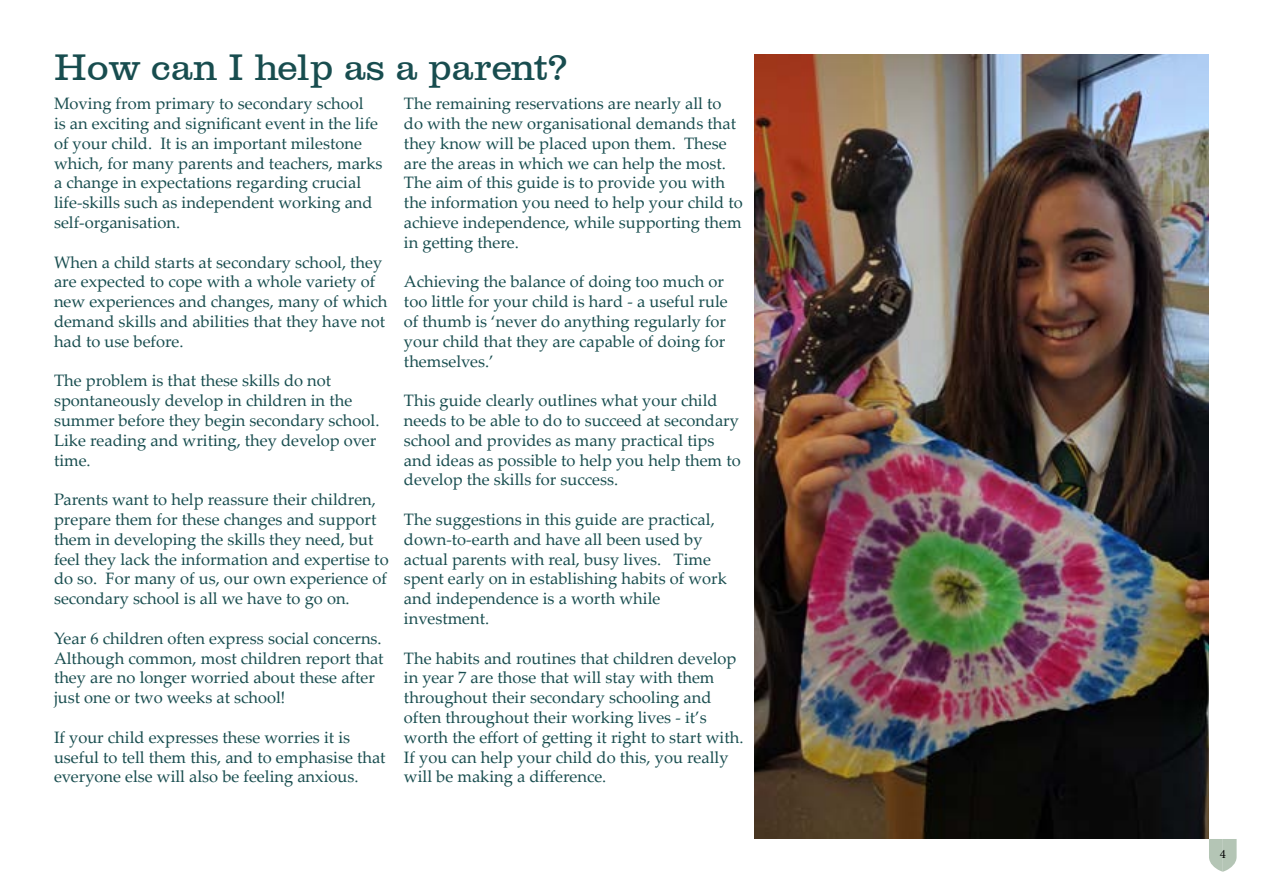
<style>
.page{position:relative;width:1263px;height:893px;background:#fff}
.page>*{position:absolute;margin:0;border:0;box-sizing:border-box;transform-origin:0 0}
.t1{font:38.1px "Canadian";color:#184d4f}
.t2{font:16.5px/19.8px "Palatino Linotype";color:#184d4f}
.t3{font:12.75px "Minion Pro";color:#000}
</style>
<div class="page">
<svg style="left:1209px;top:839px;width:27px;height:33px"></svg>
<img style="left:755px;top:54px;width:454px;height:785px">
<h1 class="t1" style="left:54px;top:44px;width:516px">How can I help as a parent?</h1>
<p class="t2" style="left:54px;top:93px;width:330px">Moving from primary to secondary school<br>is an exciting and significant event in the life of your child. It is an important milestone which, for many parents and teachers, marks a change in expectations regarding crucial life-skills such as independent working and self-organisation.</p>
<p class="t2" style="left:54px;top:251px;width:335px">When a child starts at secondary school, they are expected to cope with a whole variety of new experiences and changes, many of which demand skills and abilities that they have not had to use before.</p>
<p class="t2" style="left:54px;top:370px;width:327px">The problem is that these skills do not spontaneously develop in children in the summer before they begin secondary school.<br>Like reading and writing, they develop over time.</p>
<p class="t2" style="left:54px;top:489px;width:336px">Parents want to help reassure their children, prepare them for these changes and support them in developing the skills they need, but feel they lack the information and expertise to do so. For many of us, our own experience of secondary school is all we have to go on.</p>
<p class="t2" style="left:54px;top:628px;width:331px">Year 6 children often express social concerns.<br>Although common, most children report that they are no longer worried about these after just one or two weeks at school!</p>
<p class="t2" style="left:54px;top:727px;width:333px">If your child expresses these worries it is useful to tell them this, and to emphasise that everyone else will also be feeling anxious.</p>
<p class="t2" style="left:404px;top:93px;width:340px">The remaining reservations are nearly all to do with the new organisational demands that they know will be placed upon them. These are the areas in which we can help the most.<br>The aim of this guide is to provide you with the information you need to help your child to achieve independence, while supporting them in getting there.</p>
<p class="t2" style="left:404px;top:271px;width:325px">Achieving the balance of doing too much or too little for your child is hard - a useful rule of thumb is ‘never do anything regularly for your child that they are capable of doing for themselves.’</p>
<p class="t2" style="left:404px;top:390px;width:338px">This guide clearly outlines what your child needs to be able to do to succeed at secondary school and provides as many practical tips and ideas as possible to help you help them to develop the skills for success.</p>
<p class="t2" style="left:404px;top:509px;width:324px">The suggestions in this guide are practical, down-to-earth and have all been used by actual parents with real, busy lives. Time spent early on in establishing habits of work and independence is a worth while investment.</p>
<p class="t2" style="left:404px;top:647px;width:341px">The habits and routines that children develop in year 7 are those that will stay with them throughout their secondary schooling and often throughout their working lives - it’s worth the effort of getting it right to start with.<br>If you can help your child do this, you really will be making a difference.</p>
<p class="t3" style="left:1220px;top:845px;width:8px">4</p>
</div>
